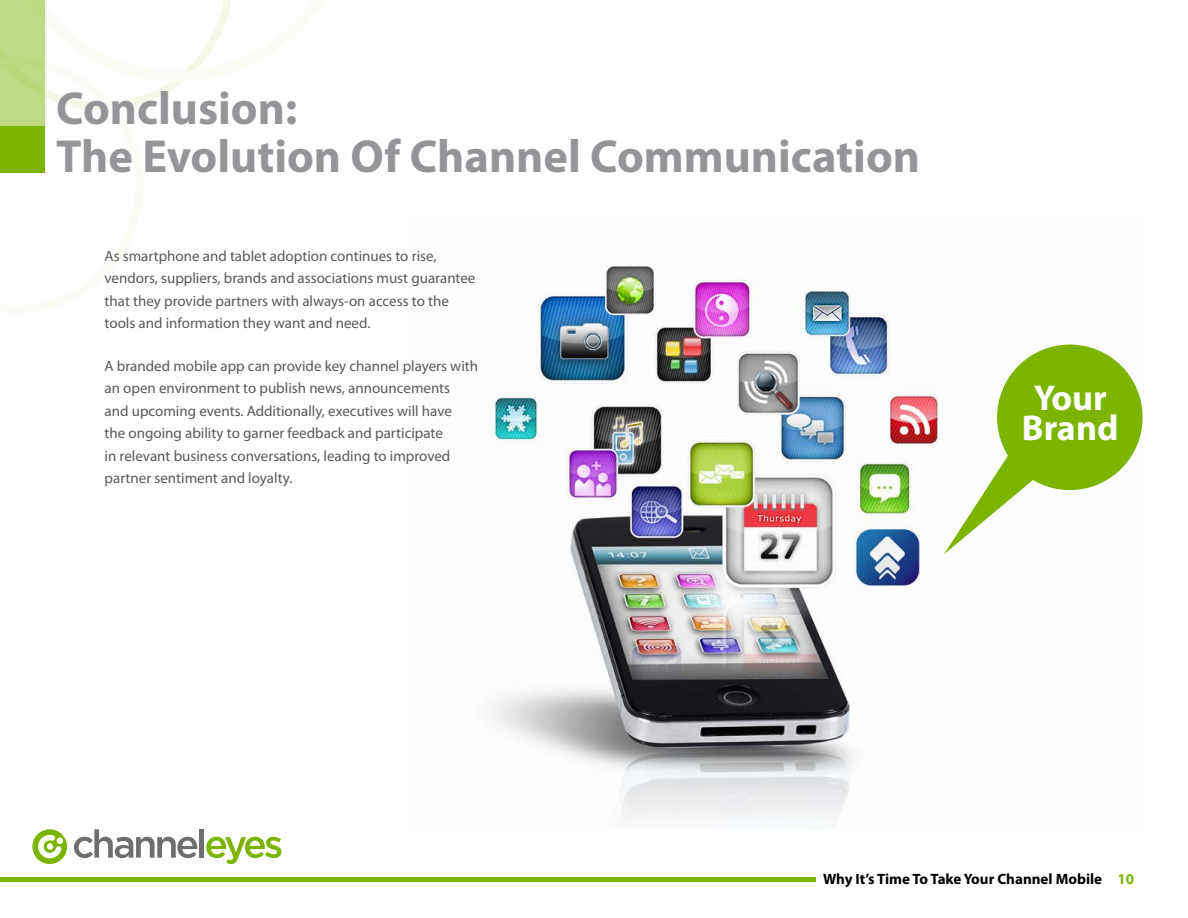
<style>
.page{position:relative;width:1188px;height:918px;background:#fff}
.page>*{position:absolute;margin:0;border:0;box-sizing:border-box;transform-origin:0 0}
.t1{font:700 46.5px/48px "Myriad Pro";color:#939598}
.t2{font:700 36px/30px "Myriad Pro";color:#fff;text-align:center}
.t3{font:15px/22.5px "Myriad Pro";color:#58595b}
.t4{font:700 15px "Myriad Pro";color:#000}
.s1{color:#7bb501}
</style>
<div class="page">
<svg style="left:45px;top:0;width:186px;height:110px"></svg>
<div style="left:0;top:126px;width:45px;height:47px;background:#7bb501"></div>
<div style="left:0;top:0;width:45px;height:126px;background:#bedb83"></div>
<hr style="left:0;top:878px;width:816px;height:4px;background:#7bb501">
<svg style="left:74px;top:829px;width:123px;height:29px"></svg>
<div style="left:199px;top:829px;width:5px;height:29px;background:#6d6e70"></div>
<svg style="left:206px;top:837px;width:75px;height:27px"></svg>
<svg style="left:32px;top:829px;width:35px;height:35px"></svg>
<img style="left:491px;top:266px;width:652px;height:561px">
<svg style="left:944px;top:394px;width:152px;height:160px"></svg>
<div style="left:997px;top:345px;width:146px;height:145px;background:#7bb501;border-radius:50%"></div>
<h1 class="t1" style="left:56px;top:83px;width:865px">Conclusion:<br>The Evolution Of Channel Communication</h1>
<p class="t3" style="left:105px;top:244px;width:372px">As smartphone and tablet adoption continues to rise, vendors, suppliers, brands and associations must guarantee that they provide partners with always-on access to the tools and information they want and need.</p>
<p class="t3" style="left:105px;top:354px;width:375px">A branded mobile app can provide key channel players with an open environment to publish news, announcements<br>and upcoming events. Additionally, executives will have<br>the ongoing ability to garner feedback and participate<br>in relevant business conversations, leading to improved partner sentiment and loyalty.</p>
<h2 class="t2" style="left:1022px;top:381px;width:98px">Your<br>Brand</h2>
<p class="t4" style="left:823px;top:870px;width:312px">Why It’s Time To Take Your Channel Mobile <span class="s1">10</span></p>
</div>
